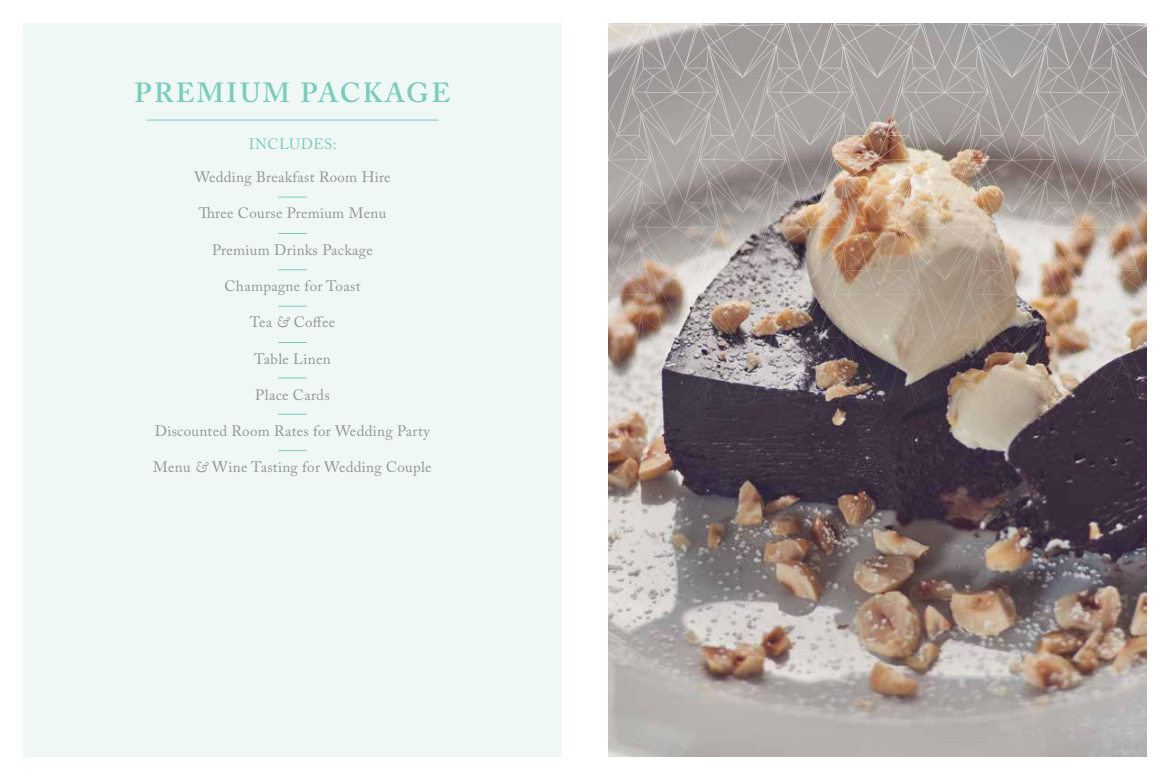
<style>
.page{position:relative;width:1170px;height:780px;background:#fff}
.page>*{position:absolute;margin:0;border:0;box-sizing:border-box;transform-origin:0 0}
.t1{font:600 27.5px "Adobe Caslon Pro";letter-spacing:.085em;color:#7cccbd}
.t2{font:15px "Adobe Caslon Pro";letter-spacing:.02em;color:#939598}
.t3{font:15px "Adobe Caslon Pro";letter-spacing:.035em;color:#7cccbd}
.s1{font-style:italic}
</style>
<div class="page">
<div style="left:23px;top:23px;width:539px;height:733px;background:#eff8f5"></div>
<hr style="left:147px;top:120px;width:291px;height:1px;background:#7cccbd">
<svg style="left:278px;top:197px;width:28px;height:1px"></svg>
<svg style="left:278px;top:233px;width:28px;height:1px"></svg>
<svg style="left:278px;top:269px;width:28px;height:1px"></svg>
<svg style="left:278px;top:306px;width:28px;height:1px"></svg>
<svg style="left:278px;top:342px;width:28px;height:1px"></svg>
<svg style="left:278px;top:377px;width:28px;height:1px"></svg>
<svg style="left:278px;top:414px;width:28px;height:1px"></svg>
<svg style="left:278px;top:450px;width:28px;height:1px"></svg>
<img style="left:608px;top:405px;width:538px;height:351px">
<img style="left:608px;top:23px;width:538px;height:382px">
<h1 class="t1" style="left:135px;top:77px;width:317px">PREMIUM PACKAGE</h1>
<p class="t3" style="left:249px;top:135px;width:89px">INCLUDES:</p>
<p class="t2" style="left:194px;top:168px;width:198px">Wedding Breakfast Room Hire</p>
<p class="t2" style="left:199px;top:204px;width:189px">Three Course Premium Menu</p>
<p class="t2" style="left:212px;top:241px;width:162px">Premium Drinks Package</p>
<p class="t2" style="left:224px;top:277px;width:137px">Champagne for Toast</p>
<p class="t2" style="left:250px;top:313px;width:87px">Tea <span class="s1">&amp;</span> Coffee</p>
<p class="t2" style="left:254px;top:349px;width:78px">Table Linen</p>
<p class="t2" style="left:255px;top:386px;width:76px">Place Cards</p>
<p class="t2" style="left:155px;top:422px;width:276px">Discounted Room Rates for Wedding Party</p>
<p class="t2" style="left:153px;top:458px;width:280px">Menu <span class="s1">&amp;</span> Wine Tasting for Wedding Couple</p>
</div>
